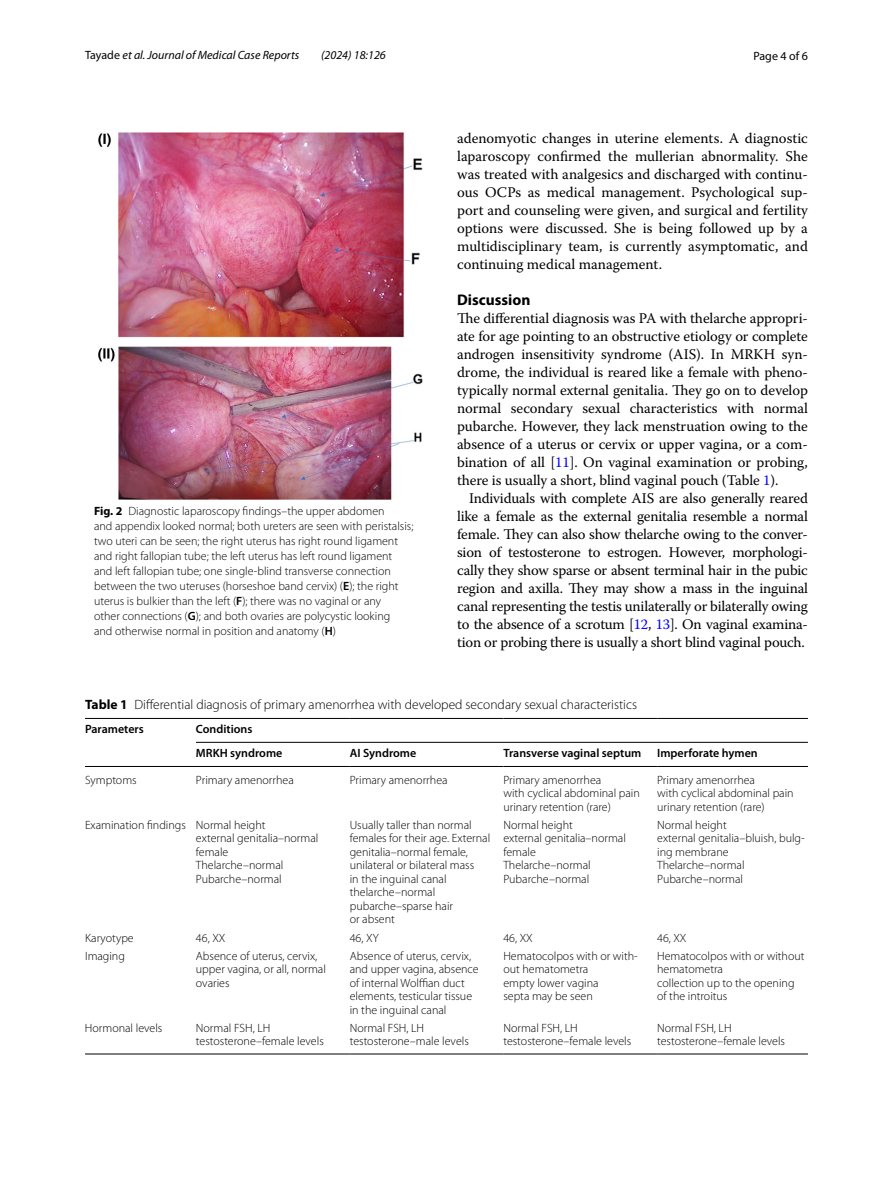
<style>
.page{position:relative;width:893px;height:1187px;background:#fff}
.page>*{position:absolute;margin:0;border:0;box-sizing:border-box;transform-origin:0 0}
.t1{font:700 15.45px "Myriad Pro";color:#000}
.t2{font:14.7px/18px "Warnock Pro";letter-spacing:-.005em;color:#000;text-align:justify}
.t3{font:300 13.5px "Myriad Pro";color:#000}
.t4{font:300 12px/13.5px "Myriad Pro";color:#000}
.t5{font:600 12px/23.9px "Myriad Pro";color:#000}
.t6{font:italic 12px "Myriad Pro";color:#000}
.t7{font:12px "Myriad Pro";color:#000}
.s1{font-style:normal}
.s2{font-weight:700}
.s3{font-weight:600}
.s4{color:#00f}
</style>
<div class="page">
<img style="left:99px;top:133px;width:323px;height:366px">
<hr style="left:85px;top:718px;width:111px;height:1px;background:#000">
<hr style="left:85px;top:766px;width:111px;height:1px;background:#000">
<hr style="left:196px;top:718px;width:154px;height:1px;background:#000">
<hr style="left:350px;top:718px;width:153px;height:1px;background:#000">
<hr style="left:503px;top:718px;width:154px;height:1px;background:#000">
<hr style="left:657px;top:718px;width:151px;height:1px;background:#000">
<hr style="left:196px;top:766px;width:154px;height:1px;background:#000">
<hr style="left:350px;top:766px;width:153px;height:1px;background:#000">
<hr style="left:503px;top:766px;width:154px;height:1px;background:#000">
<hr style="left:657px;top:766px;width:151px;height:1px;background:#000">
<hr style="left:85px;top:1053px;width:111px;height:1px;background:#000">
<hr style="left:196px;top:1053px;width:154px;height:1px;background:#000">
<hr style="left:350px;top:1053px;width:153px;height:1px;background:#000">
<hr style="left:503px;top:1053px;width:154px;height:1px;background:#000">
<hr style="left:657px;top:1053px;width:151px;height:1px;background:#000">
<hr style="left:196px;top:742px;width:612px;height:1px;background:#000">
<p class="t6" style="left:85px;top:48px;width:216px"><span class="s1">Tayade</span> et al. Journal of Medical Case Reports</p>
<p class="t6" style="left:321px;top:48px;width:66px">(2024) 18:126</p>
<p class="t7" style="left:753px;top:48px;width:56px">Page 4 of 6</p>
<p class="t4" style="left:94px;top:503px;width:321px;line-height:15px"><span class="s2">Fig. 2</span> Diagnostic laparoscopy findings–the upper abdomen<br>and appendix looked normal; both ureters are seen with peristalsis; two uteri can be seen; the right uterus has right round ligament and right fallopian tube; the left uterus has left round ligament and left fallopian tube; one single-blind transverse connection between the two uteruses (horseshoe band cervix) (<span class="s3">E</span>); the right uterus is bulkier than the left (<span class="s3">F</span>); there was no vaginal or any<br>other connections (<span class="s3">G</span>); and both ovaries are polycystic looking<br>and otherwise normal in position and anatomy (<span class="s3">H</span>)</p>
<p class="t2" style="left:457px;top:128px;width:352px">adenomyotic changes in uterine elements. A diagnostic laparoscopy confirmed the mullerian abnormality. She was treated with analgesics and discharged with continu&shy;ous OCPs as medical management. Psychological sup&shy;port and counseling were given, and surgical and fertility options were discussed. She is being followed up by a multidisciplinary team, is currently asymptomatic, and continuing medical management.</p>
<p class="t1" style="left:457px;top:289px;width:75px">Discussion</p>
<p class="t2" style="left:457px;top:308px;width:352px">The differential diagnosis was PA with thelarche appropri&shy;ate for age pointing to an obstructive etiology or complete androgen insensitivity syndrome (AIS). In MRKH syn&shy;drome, the individual is reared like a female with pheno&shy;typically normal external genitalia. They go on to develop normal secondary sexual characteristics with normal pubarche. However, they lack menstruation owing to the absence of a uterus or cervix or upper vagina, or a com&shy;bination of all [<span class="s4">11</span>]. On vaginal examination or probing, there is usually a short, blind vaginal pouch (Table <span class="s4">1</span>).</p>
<p class="t2" style="left:457px;top:488px;width:352px;text-indent:12px">Individuals with complete AIS are also generally reared like a female as the external genitalia resemble a normal female. They can also show thelarche owing to the conver&shy;sion of testosterone to estrogen. However, morphologi&shy;cally they show sparse or absent terminal hair in the pubic region and axilla. They may show a mass in the inguinal canal representing the testis unilaterally or bilaterally owing to the absence of a scrotum [<span class="s4">12</span>, <span class="s4">13</span>]. On vaginal examina&shy;tion or probing there is usually a short blind vaginal pouch.</p>
<p class="t3" style="left:85px;top:696px;width:554px"><span class="s2">Table 1</span> Differential diagnosis of primary amenorrhea with developed secondary sexual characteristics</p>
<p class="t5" style="left:85px;top:716px;width:60px">Parameters</p>
<p class="t5" style="left:196px;top:716px;width:88px">Conditions<br>MRKH syndrome</p>
<p class="t5" style="left:350px;top:740px;width:68px">AI Syndrome</p>
<p class="t5" style="left:503px;top:740px;width:139px">Transverse vaginal septum</p>
<p class="t5" style="left:657px;top:740px;width:102px">Imperforate hymen</p>
<p class="t4" style="left:85px;top:773px;width:53px">Symptoms</p>
<p class="t4" style="left:196px;top:773px;width:99px">Primary amenorrhea</p>
<p class="t4" style="left:350px;top:773px;width:99px">Primary amenorrhea</p>
<p class="t4" style="left:503px;top:773px;width:138px">Primary amenorrhea<br>with cyclical abdominal pain urinary retention (rare)</p>
<p class="t4" style="left:657px;top:773px;width:138px">Primary amenorrhea<br>with cyclical abdominal pain urinary retention (rare)</p>
<p class="t4" style="left:196px;top:818px;width:124px;text-indent:-111px">Examination findings Normal height<br>external genitalia–normal female<br>Thelarche–normal<br>Pubarche–normal</p>
<p class="t4" style="left:350px;top:818px;width:142px">Usually taller than normal females for their age. External genitalia–normal female, unilateral or bilateral mass<br>in the inguinal canal thelarche–normal pubarche–sparse hair<br>or absent</p>
<p class="t4" style="left:503px;top:818px;width:124px">Normal height<br>external genitalia–normal female<br>Thelarche–normal<br>Pubarche–normal</p>
<p class="t4" style="left:657px;top:818px;width:149px">Normal height<br>external genitalia–bluish, bulg&shy;ing membrane<br>Thelarche–normal<br>Pubarche–normal</p>
<p class="t4" style="left:85px;top:930px;width:50px">Karyotype</p>
<p class="t4" style="left:196px;top:930px;width:31px">46, XX</p>
<p class="t4" style="left:350px;top:930px;width:31px">46, XY</p>
<p class="t4" style="left:503px;top:930px;width:31px">46, XX</p>
<p class="t4" style="left:657px;top:930px;width:31px">46, XX</p>
<p class="t4" style="left:85px;top:949px;width:41px">Imaging</p>
<p class="t4" style="left:196px;top:949px;width:131px">Absence of uterus, cervix, upper vagina, or all, normal ovaries</p>
<p class="t4" style="left:350px;top:949px;width:131px">Absence of uterus, cervix, and upper vagina, absence of internal Wolffian duct elements, testicular tissue in the inguinal canal</p>
<p class="t4" style="left:503px;top:949px;width:136px">Hematocolpos with or with&shy;out hematometra<br>empty lower vagina<br>septa may be seen</p>
<p class="t4" style="left:657px;top:949px;width:149px">Hematocolpos with or without hematometra<br>collection up to the opening of the introitus</p>
<p class="t4" style="left:85px;top:1021px;width:79px">Hormonal levels</p>
<p class="t4" style="left:196px;top:1021px;width:129px">Normal FSH, LH testosterone–female levels</p>
<p class="t4" style="left:350px;top:1021px;width:121px">Normal FSH, LH testosterone–male levels</p>
<p class="t4" style="left:503px;top:1021px;width:129px">Normal FSH, LH testosterone–female levels</p>
<p class="t4" style="left:657px;top:1021px;width:129px">Normal FSH, LH testosterone–female levels</p>
</div>
